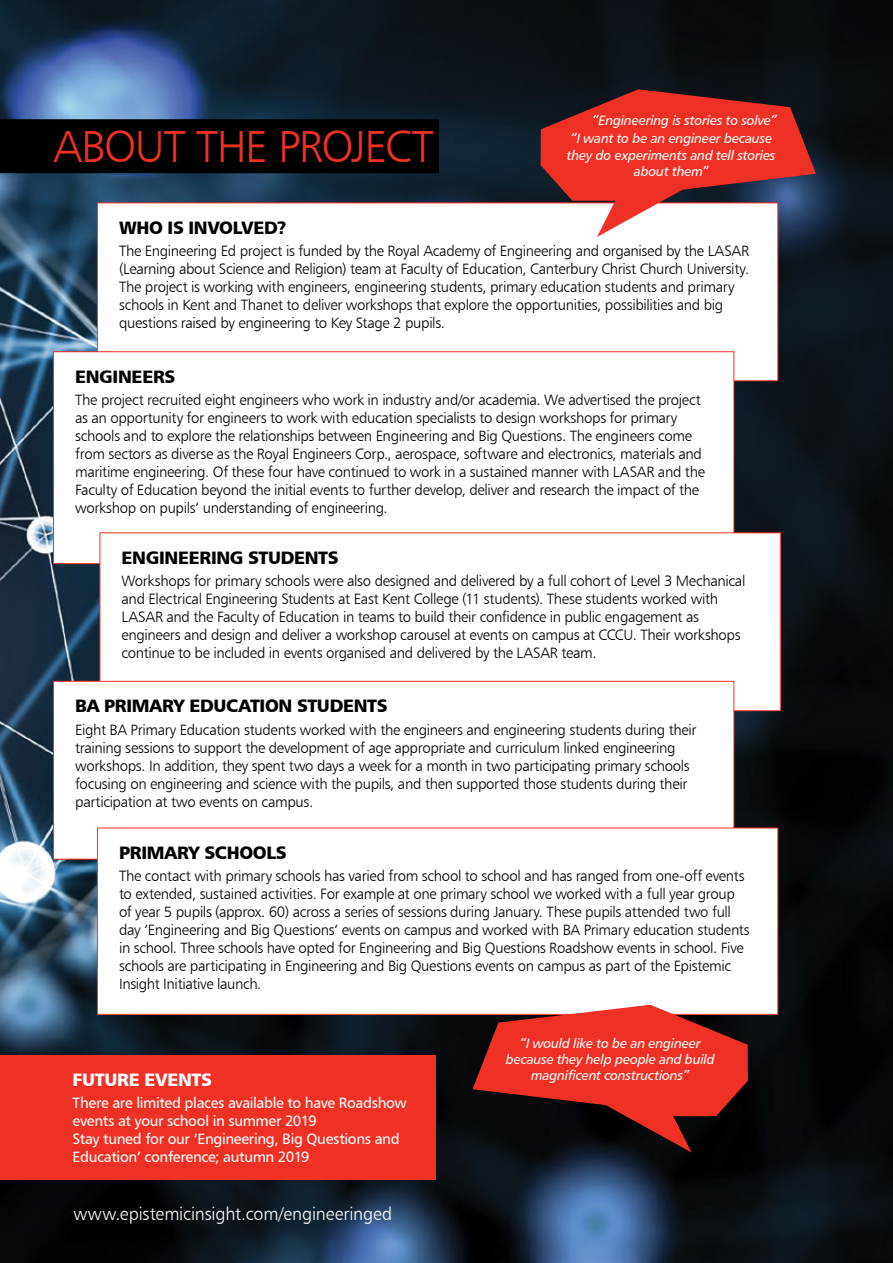
<style>
.page{position:relative;width:893px;height:1263px;background:#fff}
.page>*{position:absolute;margin:0;border:0;box-sizing:border-box;transform-origin:0 0}
.t1{font:45px "Humanist 777 BT Light B";letter-spacing:-.035em;color:#ee3124}
.t2{font:18px "Humanist 777 BT Black B";letter-spacing:-.02em;color:#000}
.t3{font:18px "Humanist 777 BT Light B";letter-spacing:-.005em;color:#fff}
.t4{font:18px "Humanist 777 BT Black B";letter-spacing:-.02em;color:#fff}
.t5{font:15px/18px "Humanist 777 BT Light B";letter-spacing:-.025em;color:#000}
.t6{font:15px/18px "Humanist 777 BT Roman B";letter-spacing:-.025em;color:#fff}
.t7{font:13.5px/16.2px "Humanist 777 BT Italic B";letter-spacing:-.015em;color:#fff;text-align:center}
</style>
<div class="page">
<img style="left:0;top:0;width:893px;height:1263px">
<div style="left:0;top:119px;width:439px;height:54px;background:#000"></div>
<div style="left:97px;top:203px;width:681px;height:178px;background:#fff"></div>
<div style="left:54px;top:352px;width:680px;height:212px;background:#fff"></div>
<div style="left:100px;top:533px;width:680px;height:178px;background:#fff"></div>
<div style="left:54px;top:681px;width:680px;height:178px;background:#fff"></div>
<div style="left:97px;top:828px;width:681px;height:186px;background:#fff"></div>
<div style="left:97px;top:828px;width:681px;height:187px;border:1px solid #ee3124"></div>
<div style="left:0;top:1055px;width:436px;height:125px;background:#ee3124"></div>
<svg style="left:541px;top:89px;width:275px;height:148px"></svg>
<svg style="left:472px;top:1005px;width:276px;height:147px;background:#9a2c25"></svg>
<h1 class="t1" style="left:53px;top:118px;width:382px">ABOUT THE PROJECT</h1>
<p class="t7" style="left:570px;top:111px;width:208px;line-height:18.3px;text-align:left;text-indent:22px">“Engineering is stories to solve” “I want to be an engineer because</p>
<p class="t7" style="left:567px;top:146px;width:210px">they do experiments and tell stories about them”</p>
<p class="t2" style="left:119px;top:216px;width:169px">WHO IS INVOLVED?</p>
<p class="t5" style="left:119px;top:242px;width:632px">The Engineering Ed project is funded by the Royal Academy of Engineering and organised by the LASAR (Learning about Science and Religion) team at Faculty of Education, Canterbury Christ Church University.<br>The project is working with engineers, engineering students, primary education students and primary schools in Kent and Thanet to deliver workshops that explore the opportunities, possibilities and big questions raised by engineering to Key Stage 2 pupils.</p>
<p class="t2" style="left:75px;top:365px;width:102px">ENGINEERS</p>
<p class="t5" style="left:75px;top:391px;width:631px">The project recruited eight engineers who work in industry and/or academia. We advertised the project as an opportunity for engineers to work with education specialists to design workshops for primary schools and to explore the relationships between Engineering and Big Questions. The engineers come from sectors as diverse as the Royal Engineers Corp., aerospace, software and electronics, materials and maritime engineering. Of these four have continued to work in a sustained manner with LASAR and the Faculty of Education beyond the initial events to further develop, deliver and research the impact of the workshop on pupils’ understanding of engineering.</p>
<p class="t2" style="left:122px;top:546px;width:219px">ENGINEERING STUDENTS</p>
<p class="t5" style="left:122px;top:572px;width:625px">Workshops for primary schools were also designed and delivered by a full cohort of Level 3 Mechanical and Electrical Engineering Students at East Kent College (11 students). These students worked with LASAR and the Faculty of Education in teams to build their confidence in public engagement as engineers and design and deliver a workshop carousel at events on campus at CCCU. Their workshops continue to be included in events organised and delivered by the LASAR team.</p>
<p class="t2" style="left:75px;top:694px;width:314px">BA PRIMARY EDUCATION STUDENTS</p>
<p class="t5" style="left:75px;top:720px;width:623px">Eight BA Primary Education students worked with the engineers and engineering students during their training sessions to support the development of age appropriate and curriculum linked engineering workshops. In addition, they spent two days a week for a month in two participating primary schools focusing on engineering and science with the pupils, and then supported those students during their participation at two events on campus.</p>
<p class="t2" style="left:119px;top:841px;width:169px">PRIMARY SCHOOLS</p>
<p class="t5" style="left:119px;top:867px;width:632px">The contact with primary schools has varied from school to school and has ranged from one-off events to extended, sustained activities. For example at one primary school we worked with a full year group of year 5 pupils (approx. 60) across a series of sessions during January. These pupils attended two full day ‘Engineering and Big Questions’ events on campus and worked with BA Primary education students in school. Three schools have opted for Engineering and Big Questions Roadshow events in school. Five schools are participating in Engineering and Big Questions events on campus as part of the Epistemic Insight Initiative launch.</p>
<p class="t4" style="left:73px;top:1068px;width:141px">FUTURE EVENTS</p>
<p class="t6" style="left:73px;top:1094px;width:336px">There are limited places available to have Roadshow events at your school in summer 2019<br>Stay tuned for our ‘Engineering, Big Questions and Education’ conference; autumn 2019</p>
<p class="t3" style="left:73px;top:1203px;width:320px">www.epistemicinsight.com/engineeringed</p>
<p class="t7" style="left:506px;top:1034px;width:210px">“I would like to be an engineer because they help people and build magnificent constructions”</p>
</div>
